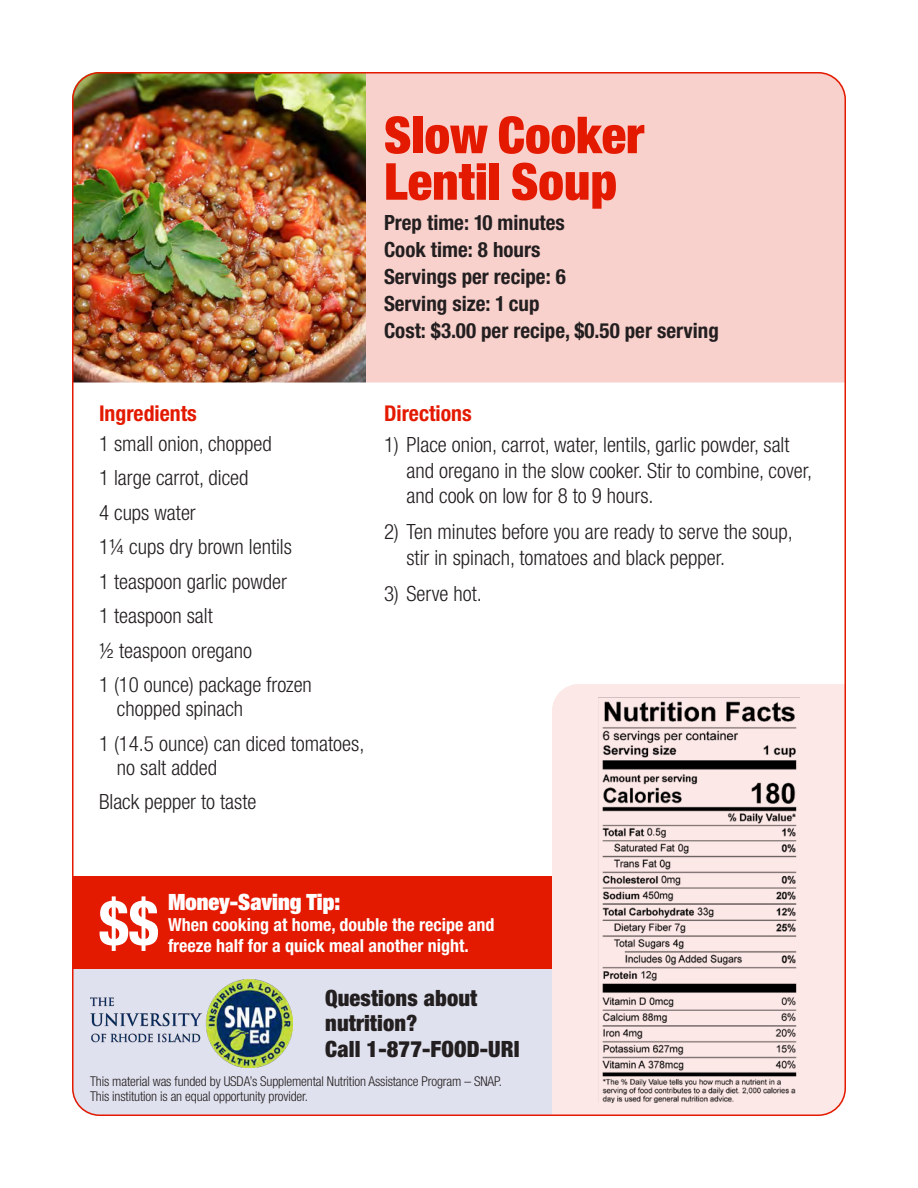
<style>
.page{position:relative;width:918px;height:1188px;background:#fff}
.page>*{position:absolute;margin:0;border:0;box-sizing:border-box;transform-origin:0 0}
.t1{font:700 condensed 62.1px "Helvetica Neue LT Pro";color:#fff}
.Recipe_Title{font:900 condensed 51px/46.5px "Helvetica Neue LT Pro";color:#e31a00}
.t2{font:900 condensed 22.5px/25.5px "Helvetica Neue LT Pro";letter-spacing:.005em;color:#231f20}
.t3{font:900 condensed 22.5px "Helvetica Neue LT Pro";color:#fff}
.t4{font:700 condensed 21.75px "Helvetica Neue LT Pro";color:#e31a00}
.Directions_lists{font:300 condensed 21px/25.5px "Helvetica Neue LT Pro";color:#231f20}
.Ingredients_list{font:300 condensed 21px/24px "Helvetica Neue LT Pro";color:#231f20}
.Recipe_details{font:700 condensed 21px "Helvetica Neue LT Pro";color:#231f20}
.t5{font:700 condensed 18px "Helvetica Neue LT Pro";color:#fff}
.t6{font:300 condensed 13.5px/15px "Helvetica Neue LT Pro";letter-spacing:-.01em;color:#231f20}
</style>
<div class="page">
<img style="left:72px;top:72px;width:294px;height:310px">
<div style="left:72px;top:969px;width:480px;height:147px;background:#e0e1ee"></div>
<div style="left:366px;top:72px;width:480px;height:310px;background:#f9d1cc"></div>
<div style="left:552px;top:684px;width:294px;height:432px;background:#fce8e6"></div>
<img style="left:90px;top:980px;width:203px;height:88px">
<img style="left:599px;top:698px;width:200px;height:405px">
<div style="left:72px;top:876px;width:480px;height:93px;background:#e31a00"></div>
<p class="Recipe_Title" style="left:384px;top:111px;width:262px">Slow Cooker<br>Lentil Soup</p>
<p class="Recipe_details" style="left:384px;top:210px;width:182px">Prep time: 10 minutes</p>
<p class="Recipe_details" style="left:384px;top:237px;width:158px">Cook time: 8 hours</p>
<p class="Recipe_details" style="left:384px;top:264px;width:183px">Servings per recipe: 6</p>
<p class="Recipe_details" style="left:384px;top:291px;width:157px">Serving size: 1 cup</p>
<p class="Recipe_details" style="left:384px;top:318px;width:336px">Cost: $3.00 per recipe, $0.50 per serving</p>
<p class="t4" style="left:99px;top:400px;width:99px">Ingredients</p>
<p class="Ingredients_list" style="left:99px;top:431px;width:174px">1 small onion, chopped</p>
<p class="Ingredients_list" style="left:99px;top:465px;width:151px">1 large carrot, diced</p>
<p class="Ingredients_list" style="left:99px;top:500px;width:98px">4 cups water</p>
<p class="Ingredients_list" style="left:99px;top:534px;width:195px">1¼ cups dry brown lentils</p>
<p class="Ingredients_list" style="left:99px;top:569px;width:190px">1 teaspoon garlic powder</p>
<p class="Ingredients_list" style="left:99px;top:603px;width:115px">1 teaspoon salt</p>
<p class="Ingredients_list" style="left:99px;top:638px;width:155px">½ teaspoon oregano</p>
<p class="Ingredients_list" style="left:117px;top:672px;width:196px;text-indent:-18px">1 (10 ounce) package frozen chopped spinach</p>
<p class="Ingredients_list" style="left:117px;top:731px;width:249px;text-indent:-18px">1 (14.5 ounce) can diced tomatoes, no salt added</p>
<p class="Ingredients_list" style="left:99px;top:789px;width:159px">Black pepper to taste</p>
<p class="t4" style="left:384px;top:400px;width:89px">Directions</p>
<p class="Directions_lists" style="left:406px;top:432px;width:407px;text-indent:-22px">1) Place onion, carrot, water, lentils, garlic powder, salt and oregano in the slow cooker. Stir to combine, cover, and cook on low for 8 to 9 hours.</p>
<p class="Directions_lists" style="left:406px;top:519px;width:388px;text-indent:-22px">2) Ten minutes before you are ready to serve the soup, stir in spinach, tomatoes and black pepper.</p>
<p class="Directions_lists" style="left:384px;top:580px;width:99px">3) Serve hot.</p>
<p class="t1" style="left:99px;top:887px;width:61px">$$</p>
<p class="t3" style="left:168px;top:887px;width:174px">Money-Saving Tip:</p>
<p class="t5" style="left:168px;top:914px;width:328px">When cooking at home, double the recipe and</p>
<p class="t5" style="left:168px;top:935px;width:302px">freeze half for a quick meal another night.</p>
<p class="t2" style="left:325px;top:985px;width:154px">Questions about</p>
<p class="t2" style="left:325px;top:1010px;width:196px">nutrition?<br>Call 1-877-FOOD-URI</p>
<p class="t6" style="left:90px;top:1073px;width:414px">This material was funded by USDA’s Supplemental Nutrition Assistance Program – SNAP.<br>This institution is an equal opportunity provider.</p>
</div>
